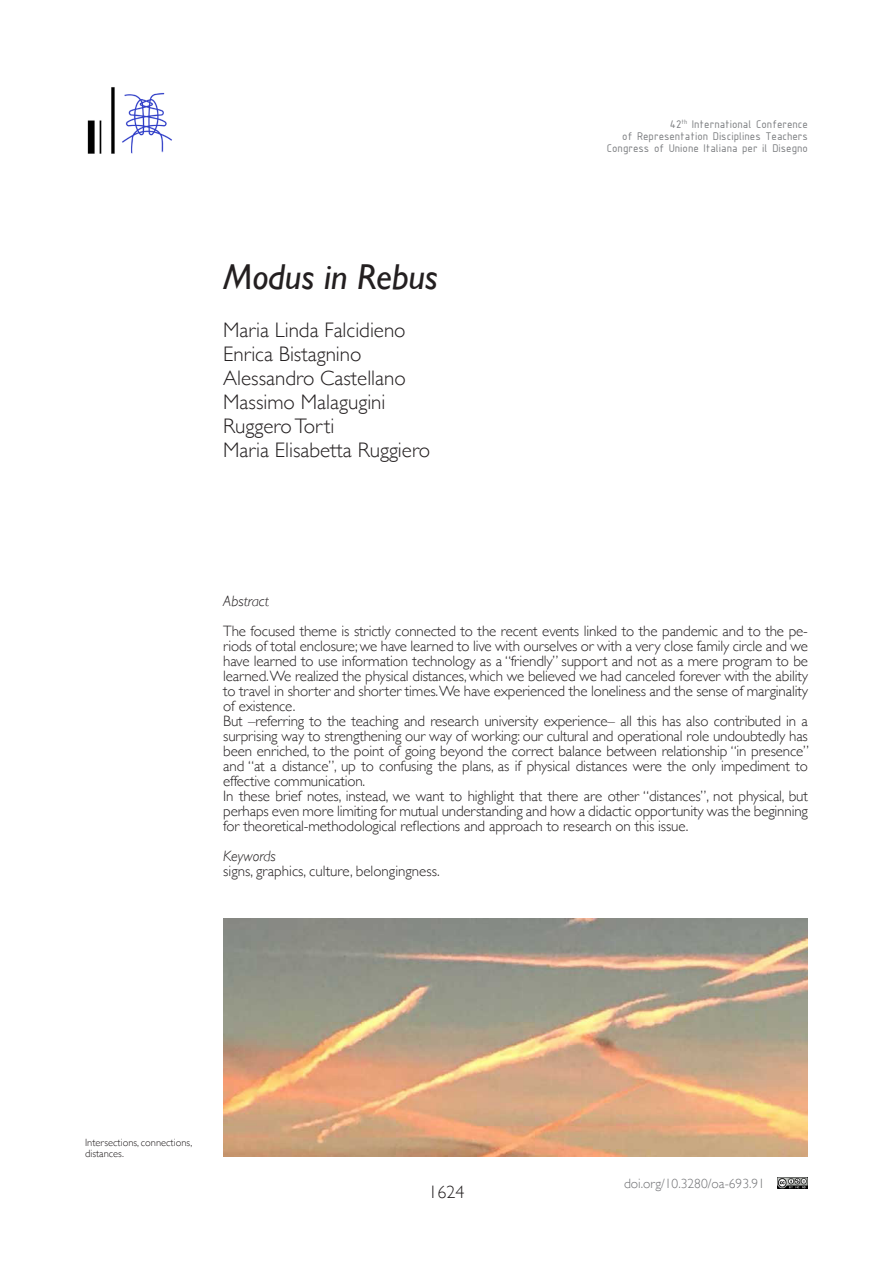
<style>
.page{position:relative;width:893px;height:1263px;background:#fff}
.page>*{position:absolute;margin:0;border:0;box-sizing:border-box;transform-origin:0 0}
.t1{font:italic 36px "Gill Sans";letter-spacing:-.005em;color:#231f20}
.t2{font:300 21px "Gill Sans";color:#231f20}
.t3{font:300 18px "Gill Sans";color:#231f20}
.t4{font:300 15px/15px "Gill Sans";letter-spacing:-.01em;color:#231f20;text-align:justify}
.t5{font:italic 300 15px "Gill Sans";color:#231f20}
.t6{font:300 13.5px "Gill Sans";color:#717275}
.t7{font:12px/12px "ISOCPEUR";color:#7a7c7f;text-align:right}
.t8{font:300 10.5px/10.5px "Gill Sans";color:#231f20}
</style>
<div class="page">
<img style="left:87px;top:87px;width:85px;height:67px">
<img style="left:778px;top:1178px;width:30px;height:10px">
<img style="left:223px;top:918px;width:585px;height:239px">
<p class="t1" style="left:223px;top:256px;width:216px">Modus in Rebus</p>
<p class="t2" style="left:223px;top:313px;width:184px">Maria Linda Falcidieno</p>
<p class="t2" style="left:223px;top:337px;width:140px">Enrica Bistagnino</p>
<p class="t2" style="left:223px;top:361px;width:184px">Alessandro Castellano</p>
<p class="t2" style="left:223px;top:385px;width:164px">Massimo Malagugini</p>
<p class="t2" style="left:223px;top:409px;width:113px">Ruggero Torti</p>
<p class="t2" style="left:223px;top:433px;width:209px">Maria Elisabetta Ruggiero</p>
<p class="t7" style="left:607px;top:118px;width:203px">42<sup>th</sup> International Conference<br>of Representation Disciplines Teachers<br>Congress of Unione Italiana per il Disegno</p>
<p class="t5" style="left:223px;top:592px;width:47px">Abstract</p>
<p class="t4" style="left:223px;top:623px;width:586px">The focused theme is strictly connected to the recent events linked to the pandemic and to the pe&shy;riods of total enclosure; we have learned to live with ourselves or with a very close family circle and we have learned to use information technology as a “friendly” support and not as a mere program to be learned. We realized the physical distances, which we believed we had canceled forever with the ability to travel in shorter and shorter times.We have experienced the loneliness and the sense of marginality of existence.</p>
<p class="t4" style="left:223px;top:713px;width:587px">But –referring to the teaching and research university experience– all this has also contributed in a surprising way to strengthening our way of working: our cultural and operational role undoubtedly has been enriched, to the point of going beyond the correct balance between relationship “in presence” and “at a distance”, up to confusing the plans, as if physical distances were the only impediment to effective communication.</p>
<p class="t4" style="left:223px;top:788px;width:586px">In these brief notes, instead, we want to highlight that there are other “distances”, not physical, but perhaps even more limiting for mutual understanding and how a didactic opportunity was the beginning for theoretical-methodological reflections and approach to research on this issue.</p>
<p class="t5" style="left:223px;top:847px;width:54px">Keywords</p>
<p class="t4" style="left:223px;top:863px;width:218px">signs, graphics, culture, belongingness.</p>
<p class="t8" style="left:85px;top:1137px;width:109px">Intersections, connections, distances.</p>
<p class="t3" style="left:428px;top:1178px;width:37px">1624</p>
<p class="t6" style="left:624px;top:1172px;width:142px">doi.org/10.3280/oa-693.91</p>
</div>
